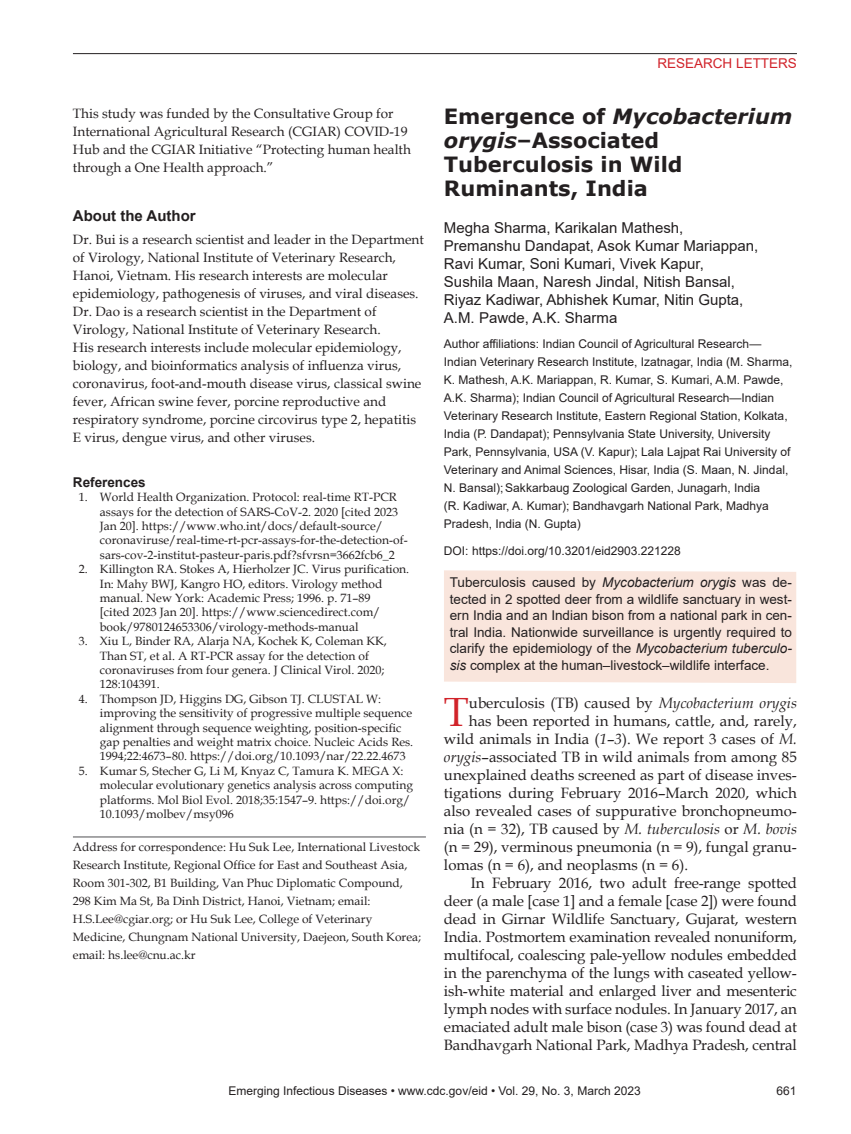
<style>
.page{position:relative;width:851px;height:1134px;background:#fff}
.page>*{position:absolute;margin:0;border:0;box-sizing:border-box;transform-origin:0 0}
.Drop_Cap{font:40.8px "Book Antiqua";color:#d1232a}
.Article_Title{font:700 21px/24px "Verdana";color:#231f20}
.Body_Text{font:15px/18px "Book Antiqua";letter-spacing:-.01em;color:#231f20;text-align:justify}
.Drop_Cap-2{font:15px "Book Antiqua";color:#231f20}
.Authors{font:15px/18px "Arial";color:#231f20}
.Bio_Head{font:700 15px "Arial";color:#231f20}
.Bio{font:13.5px/18px "Book Antiqua";color:#231f20}
.Abstract{font:13.5px/16.5px "Arial";color:#231f20;text-align:justify}
.Acknowledgment{font:13.5px/18px "Book Antiqua";color:#231f20}
.t1{font:13.5px "Arial";color:#d1232a}
.Ref_Title{font:700 13.5px "Arial";color:#231f20}
.References{font:12px/14.4px "Book Antiqua";color:#231f20}
.Affiliations{font:12px/18px "Arial";color:#231f20}
.Correspondence{font:12px/18px "Book Antiqua";color:#231f20}
.DOI{font:12px "Arial";color:#231f20}
.s1{font-style:italic}
</style>
<div class="page">
<hr style="left:73px;top:53px;width:723px;height:1px;background:#231f20">
<hr style="left:73px;top:836px;width:353px;height:2px;background:#636366">
<div style="left:444px;top:570px;width:352px;height:113px;background:#f9e5dc"></div>
<p class="Acknowledgment" style="left:73px;top:104px;width:339px">This study was funded by the Consultative Group for International Agricultural Research (CGIAR) COVID-19<br>Hub and the CGIAR Initiative “Protecting human health through a One Health approach.”</p>
<p class="Bio_Head" style="left:73px;top:205px;width:124px">About the Author</p>
<p class="Bio" style="left:73px;top:230px;width:352px">Dr. Bui is a research scientist and leader in the Department of Virology, National Institute of Veterinary Research, Hanoi, Vietnam. His research interests are molecular epidemiology, pathogenesis of viruses, and viral diseases.<br>Dr. Dao is a research scientist in the Department of Virology, National Institute of Veterinary Research.<br>His research interests include molecular epidemiology, biology, and bioinformatics analysis of influenza virus, coronavirus, foot-and-mouth disease virus, classical swine fever, African swine fever, porcine reproductive and respiratory syndrome, porcine circovirus type 2, hepatitis E virus, dengue virus, and other viruses.</p>
<p class="Ref_Title" style="left:73px;top:473px;width:74px">References</p>
<p class="References" style="left:100px;top:490px;width:309px;text-indent:-21px">1. World Health Organization. Protocol: real-time RT-PCR assays for the detection of SARS-CoV-2. 2020 [cited 2023<br>Jan 20]. https://www.who.int/docs/default-source/ coronaviruse/real-time-rt-pcr-assays-for-the-detection-of&shy;sars-cov-2-institut-pasteur-paris.pdf?sfvrsn=3662fcb6_2</p>
<p class="References" style="left:100px;top:562px;width:311px;text-indent:-21px">2. Killington RA. Stokes A, Hierholzer JC. Virus purification.<br>In: Mahy BWJ, Kangro HO, editors. Virology method manual. New York: Academic Press; 1996. p. 71–89<br>[cited 2023 Jan 20]. https://www.sciencedirect.com/ book/9780124653306/virology-methods-manual</p>
<p class="References" style="left:100px;top:634px;width:288px;text-indent:-21px">3. Xiu L, Binder RA, Alarja NA, Kochek K, Coleman KK, Than ST, et al. A RT-PCR assay for the detection of coronaviruses from four genera. J Clinical Virol. 2020; 128:104391.</p>
<p class="References" style="left:100px;top:691px;width:315px;text-indent:-21px">4. Thompson JD, Higgins DG, Gibson TJ. CLUSTAL W: improving the sensitivity of progressive multiple sequence alignment through sequence weighting, position-specific gap penalties and weight matrix choice. Nucleic Acids Res.<br>1994;22:4673–80. https://doi.org/10.1093/nar/22.22.4673</p>
<p class="References" style="left:100px;top:763px;width:314px;text-indent:-21px">5. Kumar S, Stecher G, Li M, Knyaz C, Tamura K. MEGA X: molecular evolutionary genetics analysis across computing platforms. Mol Biol Evol. 2018;35:1547–9. https://doi.org/ 10.1093/molbev/msy096</p>
<p class="Correspondence" style="left:73px;top:838px;width:349px">Address for correspondence: Hu Suk Lee, International Livestock Research Institute, Regional Office for East and Southeast Asia, Room 301-302, B1 Building, Van Phuc Diplomatic Compound, 298 Kim Ma St, Ba Dinh District, Hanoi, Vietnam; email:<br>H.S.Lee@cgiar.org; or Hu Suk Lee, College of Veterinary Medicine, Chungnam National University, Daejeon, South Korea; email: hs.lee@cnu.ac.kr</p>
<p class="t1" style="left:657px;top:54px;width:141px">RESEARCH LETTERS</p>
<p class="Article_Title" style="left:444px;top:104px;width:350px">Emergence of <span class="s1">Mycobacterium orygis</span>–Associated<br>Tuberculosis in Wild<br>Ruminants, India</p>
<p class="Authors" style="left:444px;top:219px;width:316px">Megha Sharma, Karikalan Mathesh, Premanshu Dandapat, Asok Kumar Mariappan, Ravi Kumar, Soni Kumari, Vivek Kapur,<br>Sushila Maan, Naresh Jindal, Nitish Bansal, Riyaz Kadiwar, Abhishek Kumar, Nitin Gupta, A.M. Pawde, A.K. Sharma</p>
<p class="Affiliations" style="left:444px;top:335px;width:350px">Author affiliations: Indian Council of Agricultural Research— Indian Veterinary Research Institute, Izatnagar, India (M. Sharma, K. Mathesh, A.K. Mariappan, R. Kumar, S. Kumari, A.M. Pawde, A.K. Sharma); Indian Council of Agricultural Research—Indian Veterinary Research Institute, Eastern Regional Station, Kolkata, India (P. Dandapat); Pennsylvania State University, University Park, Pennsylvania, USA (V. Kapur); Lala Lajpat Rai University of Veterinary and Animal Sciences, Hisar, India (S. Maan, N. Jindal, N. Bansal); Sakkarbaug Zoological Garden, Junagarh, India<br>(R. Kadiwar, A. Kumar); Bandhavgarh National Park, Madhya Pradesh, India (N. Gupta)</p>
<p class="DOI" style="left:444px;top:543px;width:238px">DOI: https://doi.org/10.3201/eid2903.221228</p>
<p class="Abstract" style="left:450px;top:574px;width:344px">Tuberculosis caused by <span class="s1">Mycobacterium orygis</span> was de&shy;tected in 2 spotted deer from a wildlife sanctuary in west&shy;ern India and an Indian bison from a national park in cen&shy;tral India. Nationwide surveillance is urgently required to clarify the epidemiology of the <span class="s1">Mycobacterium tuberculo&shy;sis</span> complex at the human–livestock–wildlife interface.</p>
<p class="Drop_Cap" style="left:444px;top:684px;width:26px">T</p>
<p class="Drop_Cap-2" style="left:469px;top:693px;width:329px">uberculosis (TB) caused by <span class="s1">Mycobacterium orygis</span></p>
<p class="Drop_Cap-2" style="left:469px;top:711px;width:329px">has been reported in humans, cattle, and, rarely,</p>
<p class="Drop_Cap-2" style="left:444px;top:729px;width:354px">wild animals in India (<span class="s1">1</span>–<span class="s1">3</span>). We report 3 cases of <span class="s1">M.</span></p>
<p class="Drop_Cap-2" style="left:444px;top:747px;width:354px"><span class="s1">orygis</span>–associated TB in wild animals from among 85</p>
<p class="Drop_Cap-2" style="left:444px;top:765px;width:354px">unexplained deaths screened as part of disease inves-</p>
<p class="Drop_Cap-2" style="left:444px;top:783px;width:354px">tigations during February 2016–March 2020, which</p>
<p class="Drop_Cap-2" style="left:444px;top:801px;width:354px">also revealed cases of suppurative bronchopneumo-</p>
<p class="Drop_Cap-2" style="left:444px;top:819px;width:354px">nia (n = 32), TB caused by <span class="s1">M. tuberculosis</span> or <span class="s1">M. bovis</span></p>
<p class="Drop_Cap-2" style="left:444px;top:837px;width:354px">(n = 29), verminous pneumonia (n = 9), fungal granu-</p>
<p class="Drop_Cap-2" style="left:444px;top:855px;width:246px">lomas (n = 6), and neoplasms (n = 6).</p>
<p class="Body_Text" style="left:444px;top:874px;width:354px;text-indent:27px">In February 2016, two adult free-range spotted deer (a male [case 1] and a female [case 2]) were found dead in Girnar Wildlife Sanctuary, Gujarat, western India. Postmortem examination revealed nonuniform, multifocal, coalescing pale-yellow nodules embedded in the parenchyma of the lungs with caseated yellow&shy;ish-white material and enlarged liver and mesenteric lymph nodes with surface nodules. In January 2017, an emaciated adult male bison (case 3) was found dead at Bandhavgarh National Park, Madhya Pradesh, central</p>
<p class="Affiliations" style="left:228px;top:1082px;width:413px">Emerging Infectious Diseases • www.cdc.gov/eid • Vol. 29, No. 3, March 2023</p>
<p class="Affiliations" style="left:776px;top:1082px;width:22px">661</p>
</div>
